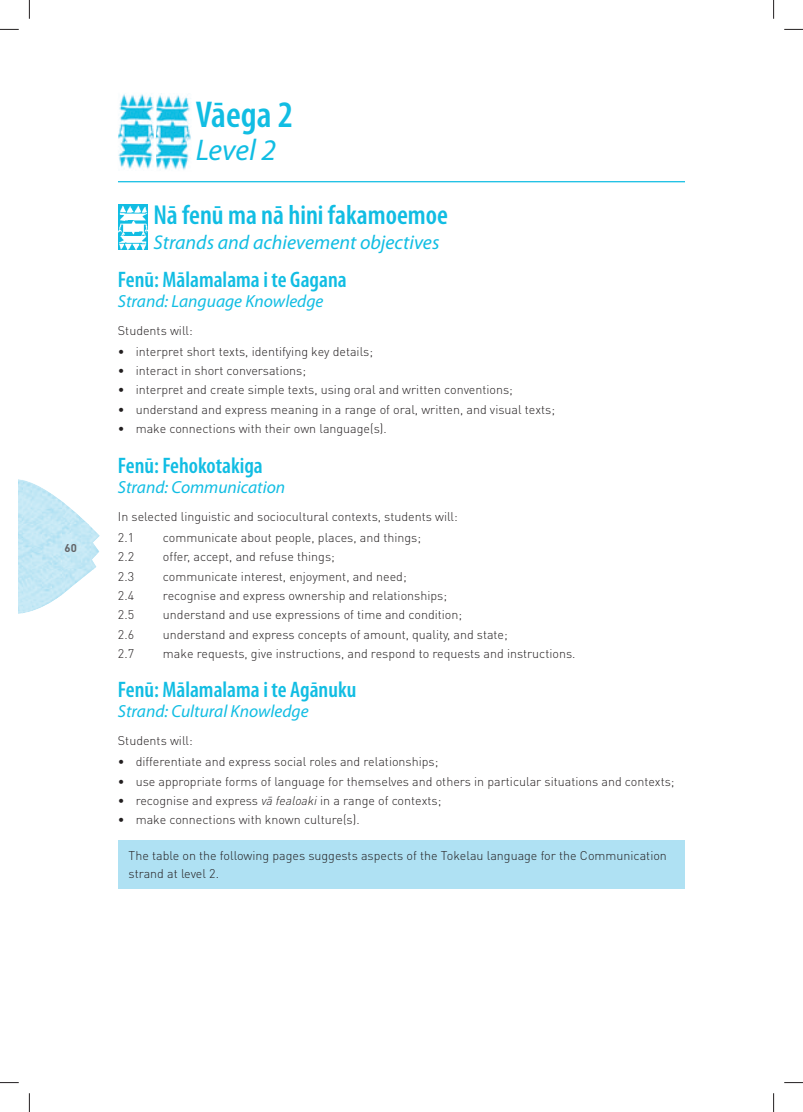
<style>
.page{position:relative;width:803px;height:1112px;background:#fff}
.page>*{position:absolute;margin:0;border:0;box-sizing:border-box;transform-origin:0 0}
.t1{font:600 condensed 37.5px "Myriad Pro";color:#11bde3}
.t2{font:italic 30px "Myriad Pro";letter-spacing:-.005em;color:#11bde3}
.t3{font:600 condensed 27.5px "Myriad Pro";color:#11bde3}
.t4{font:600 condensed 22.5px "Myriad Pro";color:#11bde3}
.t5{font:italic 20px "Myriad Pro";color:#11bde3}
.t6{font:italic 17.5px "Myriad Pro";color:#11bde3}
.t7{font:300 12.5px/21px "DIN Pro";color:#231f20}
.t8{font:700 11.25px "DIN Pro";color:#636366}
.s1{font-style:italic}
</style>
<div class="page">
<img style="left:118px;top:93px;width:73px;height:77px">
<img style="left:118px;top:204px;width:30px;height:46px">
<img style="left:61px;top:501px;width:27px;height:23px">
<img style="left:61px;top:524px;width:39px;height:45px">
<img style="left:61px;top:569px;width:33px;height:27px">
<img style="left:19px;top:479px;width:42px;height:135px">
<hr style="left:118px;top:181px;width:567px;height:1px;background:#11bde3">
<div style="left:118px;top:839px;width:566px;height:49px;background:#afe1f3"></div>
<svg style="left:0;top:29px;width:19px;height:1px"></svg>
<svg style="left:784px;top:29px;width:19px;height:1px"></svg>
<svg style="left:0;top:1082px;width:19px;height:1px"></svg>
<svg style="left:784px;top:1082px;width:19px;height:1px"></svg>
<svg style="left:29px;top:0;width:1px;height:19px"></svg>
<svg style="left:29px;top:1093px;width:1px;height:18px"></svg>
<svg style="left:773px;top:0;width:1px;height:19px"></svg>
<svg style="left:773px;top:1093px;width:1px;height:18px"></svg>
<p class="t8" style="left:65px;top:544px;width:14px">60</p>
<h1 class="t1" style="left:196px;top:101px;width:99px">Vāega 2</h1>
<h2 class="t2" style="left:196px;top:138px;width:82px">Level 2</h2>
<h3 class="t3" style="left:153px;top:205px;width:296px">Nā fenū ma nā hini fakamoemoe</h3>
<h3 class="t5" style="left:153px;top:234px;width:287px">Strands and achievement objectives</h3>
<h3 class="t4" style="left:118px;top:271px;width:230px">Fenū: Mālamalama i te Gagana</h3>
<h3 class="t6" style="left:118px;top:294px;width:207px">Strand: Language Knowledge</h3>
<p class="t7" style="left:118px;top:321px;width:76px">Students will:</p>
<p class="t7" style="left:118px;top:342px;width:257px">• interpret short texts, identifying key details;</p>
<p class="t7" style="left:118px;top:361px;width:190px">• interact in short conversations;</p>
<p class="t7" style="left:118px;top:381px;width:396px">• interpret and create simple texts, using oral and written conventions;</p>
<p class="t7" style="left:118px;top:400px;width:438px">• understand and express meaning in a range of oral, written, and visual texts;</p>
<p class="t7" style="left:118px;top:420px;width:270px">• make connections with their own language(s).</p>
<h3 class="t4" style="left:118px;top:457px;width:146px">Fenū: Fehokotakiga</h3>
<h3 class="t6" style="left:118px;top:480px;width:169px">Strand: Communication</h3>
<p class="t7" style="left:118px;top:507px;width:341px">In selected linguistic and sociocultural contexts, students will:<br>2.1</p>
<p class="t7" style="left:163px;top:528px;width:260px">communicate about people, places, and things;</p>
<p class="t7" style="left:118px;top:547px;width:18px">2.2</p>
<p class="t7" style="left:163px;top:547px;width:173px">offer, accept, and refuse things;</p>
<p class="t7" style="left:118px;top:567px;width:18px">2.3</p>
<p class="t7" style="left:163px;top:567px;width:245px">communicate interest, enjoyment, and need;</p>
<p class="t7" style="left:118px;top:586px;width:18px">2.4</p>
<p class="t7" style="left:163px;top:586px;width:286px">recognise and express ownership and relationships;</p>
<p class="t7" style="left:118px;top:605px;width:18px">2.5</p>
<p class="t7" style="left:163px;top:605px;width:301px">understand and use expressions of time and condition;</p>
<p class="t7" style="left:118px;top:625px;width:18px">2.6</p>
<p class="t7" style="left:163px;top:625px;width:346px">understand and express concepts of amount, quality, and state;</p>
<p class="t7" style="left:118px;top:644px;width:18px">2.7</p>
<p class="t7" style="left:163px;top:644px;width:414px">make requests, give instructions, and respond to requests and instructions.</p>
<h3 class="t4" style="left:118px;top:681px;width:240px">Fenū: Mālamalama i te Agānuku</h3>
<h3 class="t6" style="left:118px;top:704px;width:192px">Strand: Cultural Knowledge</h3>
<p class="t7" style="left:118px;top:731px;width:76px">Students will:</p>
<p class="t7" style="left:118px;top:752px;width:322px">• differentiate and express social roles and relationships;</p>
<p class="t7" style="left:118px;top:772px;width:558px">• use appropriate forms of language for themselves and others in particular situations and contexts;</p>
<p class="t7" style="left:118px;top:791px;width:325px">• recognise and express <span class="s1">vā fealoaki</span> in a range of contexts;</p>
<p class="t7" style="left:118px;top:810px;width:243px">• make connections with known culture(s).</p>
<p class="t7" style="left:129px;top:848px;width:540px;line-height:17.5px">The table on the following pages suggests aspects of the Tokelau language for the Communication strand at level 2.</p>
</div>
